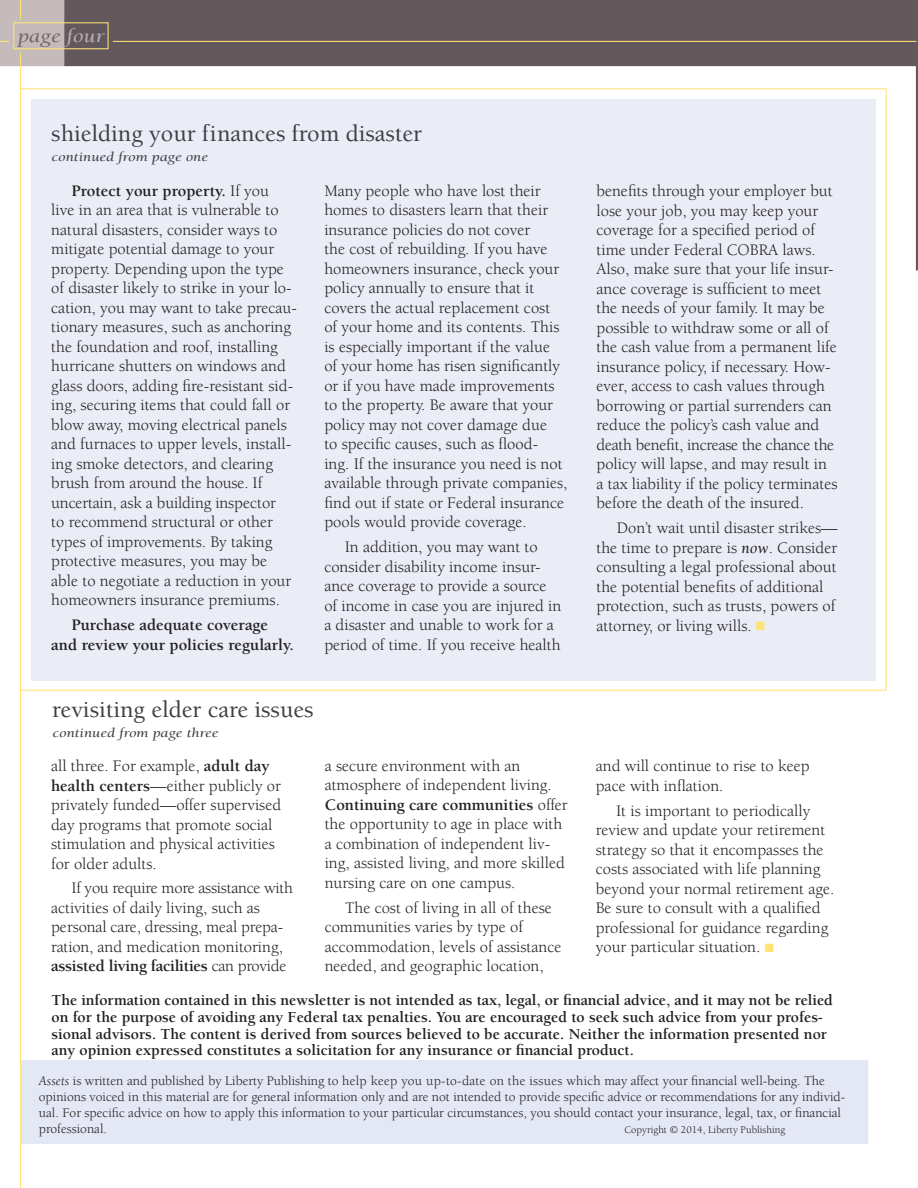
<style>
.page{position:relative;width:918px;height:1188px;background:#fff}
.page>*{position:absolute;margin:0;border:0;box-sizing:border-box;transform-origin:0 0}
.t1{font:500 24px "Berkeley";color:#413e45}
.t2{font:italic 19.5px "Berkeley";color:#746769;scale:1.2 1}
.t3{font:16.5px/19.5px "Berkeley";color:#231f20}
.t4{font:700 16.5px/19.5px "Berkeley";color:#231f20;text-align:center}
.t5{font:700 15.75px/16.5px "Berkeley";color:#231f20}
.t6{font:13.5px/16.2px "Berkeley";color:#231f20}
.t7{font:italic 13.5px "Berkeley";color:#413e45;scale:1.21 1}
.t8{font:10.5px "Berkeley";color:#231f20}
.s1{color:#baafaf}
.s2{font-weight:700}
.s3{font-style:italic}
</style>
<div class="page">
<div style="left:31px;top:99px;width:845px;height:581px;background:#eaecf6"></div>
<div style="left:21px;top:1060px;width:847px;height:84px;background:#e4e7f4"></div>
<svg style="left:916px;top:66px;width:2px;height:204px"></svg>
<div style="left:65px;top:0;width:853px;height:66px;background:#63585c"></div>
<hr style="left:113px;top:41px;width:803px;height:1px;background:#ffe376">
<div style="left:13px;top:22px;width:96px;height:27px;border:1px solid #ffe376"></div>
<svg style="left:0;top:0;width:65px;height:66px;background:#c5bbb6"></svg>
<hr style="left:20px;top:52px;width:1px;height:1136px;background:#ffe376">
<p class="t2" style="left:18px;top:25px;width:74px">page <span class="s1">four</span></p>
<h1 class="t1" style="left:51px;top:121px;width:372px">shielding your finances from disaster</h1>
<p class="t7" style="left:52px;top:149px;width:131px">continued from page one</p>
<p class="t3" style="left:51px;top:181px;width:247px;text-indent:20px"><span class="s2">Protect your property.</span> If you<br>live in an area that is vulnerable to natural disasters, consider ways to mitigate potential damage to your property. Depending upon the type of disaster likely to strike in your lo&shy;cation, you may want to take precau&shy;tionary measures, such as anchoring the foundation and roof, installing hurricane shutters on windows and glass doors, adding fire-resistant sid&shy;ing, securing items that could fall or blow away, moving electrical panels and furnaces to upper levels, install&shy;ing smoke detectors, and clearing brush from around the house. If uncertain, ask a building inspector<br>to recommend structural or other types of improvements. By taking protective measures, you may be able to negotiate a reduction in your homeowners insurance premiums.</p>
<p class="t4" style="left:51px;top:615px;width:244px">Purchase adequate coverage<br>and review your policies regularly.</p>
<p class="t3" style="left:324px;top:181px;width:245px">Many people who have lost their homes to disasters learn that their insurance policies do not cover<br>the cost of rebuilding. If you have homeowners insurance, check your policy annually to ensure that it covers the actual replacement cost<br>of your home and its contents. This is especially important if the value<br>of your home has risen significantly or if you have made improvements to the property. Be aware that your policy may not cover damage due<br>to specific causes, such as flood-<br>ing. If the insurance you need is not available through private companies, find out if state or Federal insurance pools would provide coverage.</p>
<p class="t3" style="left:324px;top:538px;width:239px;text-indent:20px">In addition, you may want to consider disability income insur&shy;ance coverage to provide a source of income in case you are injured in a disaster and unable to work for a period of time. If you receive health</p>
<h1 class="t1" style="left:52px;top:697px;width:263px">revisiting elder care issues</h1>
<p class="t7" style="left:52px;top:725px;width:139px">continued from page three</p>
<p class="t3" style="left:51px;top:756px;width:232px">all three. For example, <span class="s2">adult day health centers</span>—either publicly or privately funded—offer supervised day programs that promote social stimulation and physical activities for older adults.</p>
<p class="t3" style="left:51px;top:879px;width:243px;text-indent:20px">If you require more assistance with activities of daily living, such as personal care, dressing, meal prepa&shy;ration, and medication monitoring, <span class="s2">assisted living facilities</span> can provide</p>
<p class="t3" style="left:325px;top:756px;width:245px">a secure environment with an atmosphere of independent living.<br><span class="s2">Continuing care communities</span> offer the opportunity to age in place with a combination of independent liv&shy;ing, assisted living, and more skilled nursing care on one campus.</p>
<p class="t3" style="left:325px;top:898px;width:238px;text-indent:20px">The cost of living in all of these communities varies by type of accommodation, levels of assistance needed, and geographic location,</p>
<p class="t3" style="left:597px;top:182px;width:242px">benefits through your employer but lose your job, you may keep your coverage for a specified period of time under Federal COBRA laws.<br>Also, make sure that your life insur&shy;ance coverage is sufficient to meet the needs of your family. It may be possible to withdraw some or all of the cash value from a permanent life insurance policy, if necessary. How&shy;ever, access to cash values through borrowing or partial surrenders can reduce the policy’s cash value and death benefit, increase the chance the policy will lapse, and may result in a tax liability if the policy terminates before the death of the insured.</p>
<p class="t3" style="left:597px;top:519px;width:243px;text-indent:20px">Don’t wait until disaster strikes— the time to prepare is <span class="s3">now</span>. Consider consulting a legal professional about the potential benefits of additional protection, such as trusts, powers of attorney, or living wills.</p>
<p class="t3" style="left:596px;top:757px;width:215px">and will continue to rise to keep pace with inflation.</p>
<p class="t3" style="left:596px;top:801px;width:240px;text-indent:20px">It is important to periodically review and update your retirement strategy so that it encompasses the costs associated with life planning beyond your normal retirement age.<br>Be sure to consult with a qualified professional for guidance regarding your particular situation.</p>
<p class="t5" style="left:52px;top:993px;width:783px">The information contained in this newsletter is not intended as tax, legal, or financial advice, and it may not be relied on for the purpose of avoiding any Federal tax penalties. You are encouraged to seek such advice from your profes&shy;sional advisors. The content is derived from sources believed to be accurate. Neither the information presented nor any opinion expressed constitutes a solicitation for any insurance or financial product.</p>
<p class="t6" style="left:39px;top:1073px;width:808px"><span class="s3">Assets</span> is written and published by Liberty Publishing to help keep you up-to-date on the issues which may affect your financial well-being. The opinions voiced in this material are for general information only and are not intended to provide specific advice or recommendations for any individ&shy;ual. For specific advice on how to apply this information to your particular circumstances, you should contact your insurance, legal, tax, or financial professional.</p>
<p class="t8" style="left:625px;top:1124px;width:162px">Copyright © 2014, Liberty Publishing</p>
</div>
